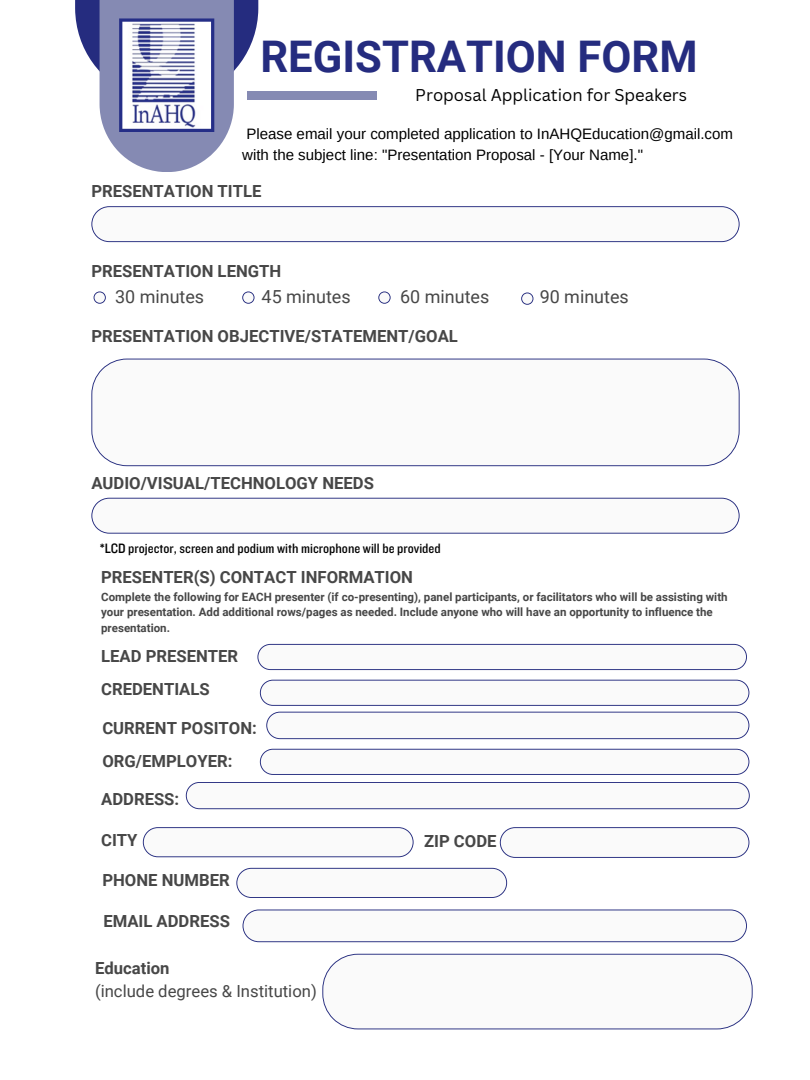
<style>
.page{position:relative;width:810px;height:1080px;background:#fff}
.page>*{position:absolute;margin:0;border:0;box-sizing:border-box;transform-origin:0 0}
.t1{font:700 43.62px "Roboto";color:#252c7f}
.t2{font:17.94px "Roboto";color:#474747}
.t3{font:700 16.69px "Roboto";color:#474747}
.t4{font:16.69px "Roboto";color:#474747}
.t5{font:16.62px "Canva Sans";color:#000}
.t6{font:15.06px/20.2px "Arimo";color:#000}
.t7{font:14.12px "Knockout 30";color:#000}
.t8{font:700 11.56px/15.4px "Roboto";color:#474747}
</style>
<div class="page">
<svg style="left:75px;top:0;width:183px;height:101px"></svg>
<div style="left:248px;top:92px;width:129px;height:8px;background:#858ab3"></div>
<svg style="left:91px;top:206px;width:649px;height:36px"></svg>
<svg style="left:257px;top:644px;width:490px;height:26px"></svg>
<svg style="left:143px;top:827px;width:271px;height:30px"></svg>
<svg style="left:186px;top:782px;width:564px;height:27px"></svg>
<svg style="left:322px;top:954px;width:431px;height:75px"></svg>
<svg style="left:500px;top:827px;width:249px;height:31px"></svg>
<svg style="left:243px;top:910px;width:504px;height:32px"></svg>
<svg style="left:94px;top:291px;width:12px;height:13px"></svg>
<svg style="left:242px;top:291px;width:12px;height:13px"></svg>
<svg style="left:100px;top:0;width:134px;height:172px"></svg>
<svg style="left:378px;top:291px;width:13px;height:13px"></svg>
<svg style="left:521px;top:292px;width:12px;height:13px"></svg>
<svg style="left:266px;top:712px;width:483px;height:27px"></svg>
<svg style="left:260px;top:680px;width:489px;height:26px"></svg>
<svg style="left:260px;top:749px;width:489px;height:26px"></svg>
<svg style="left:236px;top:868px;width:271px;height:30px"></svg>
<svg style="left:91px;top:359px;width:649px;height:107px"></svg>
<svg style="left:91px;top:498px;width:649px;height:36px"></svg>
<p class="t1" style="left:260px;top:31px;width:439px">REGISTRATION FORM</p>
<p class="t5" style="left:415px;top:84px;width:273px">Proposal Application for Speakers</p>
<p class="t6" style="left:242px;top:124px;width:492px">Please email your completed application to InAHQEducation@gmail.com with the subject line: "Presentation Proposal - [Your Name]."</p>
<p class="t3" style="left:91px;top:182px;width:172px">PRESENTATION TITLE</p>
<p class="t3" style="left:91px;top:262px;width:191px">PRESENTATION LENGTH</p>
<p class="t2" style="left:115px;top:287px;width:91px">30 minutes</p>
<p class="t2" style="left:262px;top:287px;width:91px">45 minutes</p>
<p class="t2" style="left:400px;top:287px;width:91px">60 minutes</p>
<p class="t2" style="left:540px;top:287px;width:91px">90 minutes</p>
<p class="t3" style="left:91px;top:327px;width:368px">PRESENTATION OBJECTIVE/STATEMENT/GOAL</p>
<p class="t3" style="left:91px;top:473px;width:284px">AUDIO/VISUAL/TECHNOLOGY NEEDS</p>
<p class="t7" style="left:100px;top:539px;width:342px">*LCD projector, screen and podium with microphone will be provided</p>
<p class="t3" style="left:101px;top:567px;width:313px">PRESENTER(S) CONTACT INFORMATION</p>
<p class="t8" style="left:101px;top:589px;width:628px">Complete the following for EACH presenter (if co-presenting), panel participants, or facilitators who will be assisting with your presentation. Add additional rows/pages as needed. Include anyone who will have an opportunity to influence the</p>
<p class="t8" style="left:101px;top:620px;width:70px">presentation.</p>
<p class="t3" style="left:101px;top:646px;width:139px">LEAD PRESENTER</p>
<p class="t3" style="left:101px;top:680px;width:110px">CREDENTIALS</p>
<p class="t3" style="left:102px;top:719px;width:156px">CURRENT POSITON:</p>
<p class="t3" style="left:102px;top:752px;width:132px">ORG/EMPLOYER:</p>
<p class="t3" style="left:101px;top:790px;width:80px">ADDRESS:</p>
<p class="t3" style="left:101px;top:830px;width:38px">CITY</p>
<p class="t3" style="left:102px;top:871px;width:129px">PHONE NUMBER</p>
<p class="t3" style="left:103px;top:912px;width:128px">EMAIL ADDRESS</p>
<p class="t3" style="left:95px;top:959px;width:76px">Education</p>
<p class="t4" style="left:95px;top:982px;width:223px">(include degrees &amp; Institution)</p>
<p class="t3" style="left:424px;top:832px;width:74px">ZIP CODE</p>
</div>
